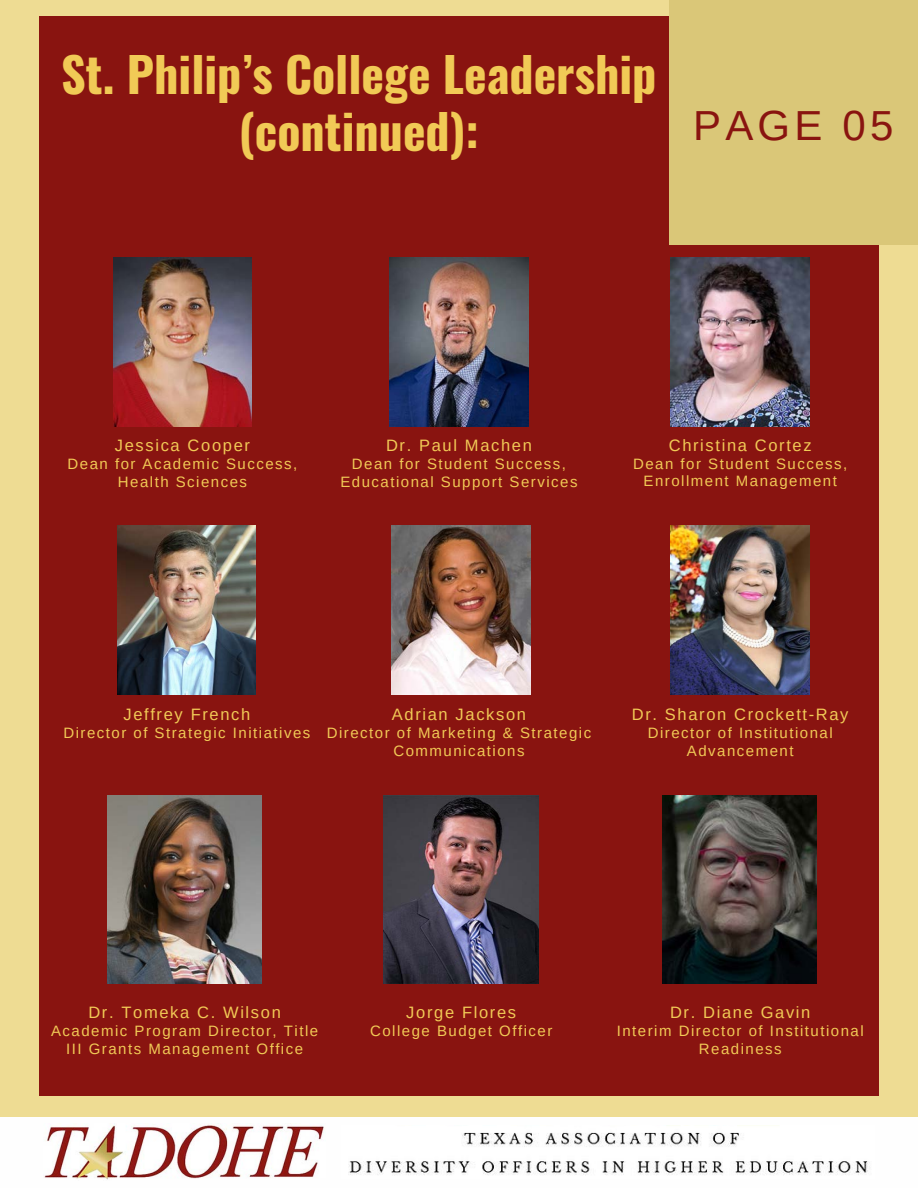
<style>
.page{position:relative;width:918px;height:1188px;background:#eedc93}
.page>*{position:absolute;margin:0;border:0;box-sizing:border-box;transform-origin:0 0}
.t1{font:700 48px/57.3px "Oswald";color:#f1ca56;text-align:center}
.t2{font:42px "Arimo";letter-spacing:.1em;color:#891410}
.t3{font:16.5px "Arimo";letter-spacing:.1em;color:#f1ca56}
.t4{font:15px/18px "Arimo";letter-spacing:.1em;color:#f1ca56;text-align:center}
</style>
<div class="page">
<div style="left:39px;top:16px;width:840px;height:1080px;background:#891410"></div>
<div style="left:0;top:1117px;width:918px;height:71px;background:#fefefe"></div>
<img style="left:44px;top:1123px;width:280px;height:57px">
<img style="left:348px;top:1132px;width:520px;height:43px">
<div style="left:669px;top:0;width:249px;height:244px;background:#dac778"></div>
<img style="left:113px;top:257px;width:138px;height:169px">
<img style="left:390px;top:257px;width:138px;height:169px">
<img style="left:671px;top:257px;width:138px;height:169px">
<img style="left:118px;top:525px;width:138px;height:169px">
<img style="left:392px;top:525px;width:138px;height:169px">
<img style="left:671px;top:525px;width:138px;height:169px">
<img style="left:107px;top:796px;width:155px;height:188px">
<img style="left:384px;top:796px;width:154px;height:188px">
<img style="left:663px;top:796px;width:154px;height:188px">
<p class="t1" style="left:61px;top:43px;width:597px">St. Philip’s College Leadership (continued):</p>
<p class="t2" style="left:693px;top:102px;width:202px">PAGE 05</p>
<p class="t3" style="left:115px;top:436px;width:137px">Jessica Cooper</p>
<p class="t4" style="left:68px;top:455px;width:231px">Dean for Academic Success,<br>Health Sciences</p>
<p class="t3" style="left:386px;top:436px;width:147px">Dr. Paul Machen</p>
<p class="t4" style="left:340px;top:455px;width:239px">Dean for Student Success,<br>Educational Support Services</p>
<p class="t3" style="left:669px;top:436px;width:144px">Christina Cortez</p>
<p class="t4" style="left:633px;top:456px;width:216px;line-height:16.8px">Dean for Student Success,<br>Enrollment Management</p>
<p class="t3" style="left:123px;top:705px;width:128px">Jeffrey French</p>
<p class="t4" style="left:63px;top:724px;width:248px">Director of Strategic Initiatives</p>
<p class="t3" style="left:392px;top:705px;width:136px">Adrian Jackson</p>
<p class="t4" style="left:327px;top:724px;width:266px">Director of Marketing &amp; Strategic<br>Communications</p>
<p class="t3" style="left:632px;top:705px;width:218px">Dr. Sharon Crockett-Ray</p>
<p class="t4" style="left:648px;top:724px;width:187px">Director of Institutional<br>Advancement</p>
<p class="t3" style="left:88px;top:1003px;width:194px">Dr. Tomeka C. Wilson</p>
<p class="t4" style="left:51px;top:1022px;width:269px">Academic Program Director, Title<br>III Grants Management Office</p>
<p class="t3" style="left:406px;top:1003px;width:111px">Jorge Flores</p>
<p class="t4" style="left:370px;top:1022px;width:184px">College Budget Officer</p>
<p class="t3" style="left:670px;top:1003px;width:142px">Dr. Diane Gavin</p>
<p class="t4" style="left:617px;top:1022px;width:248px">Interim Director of Institutional<br>Readiness</p>
</div>
